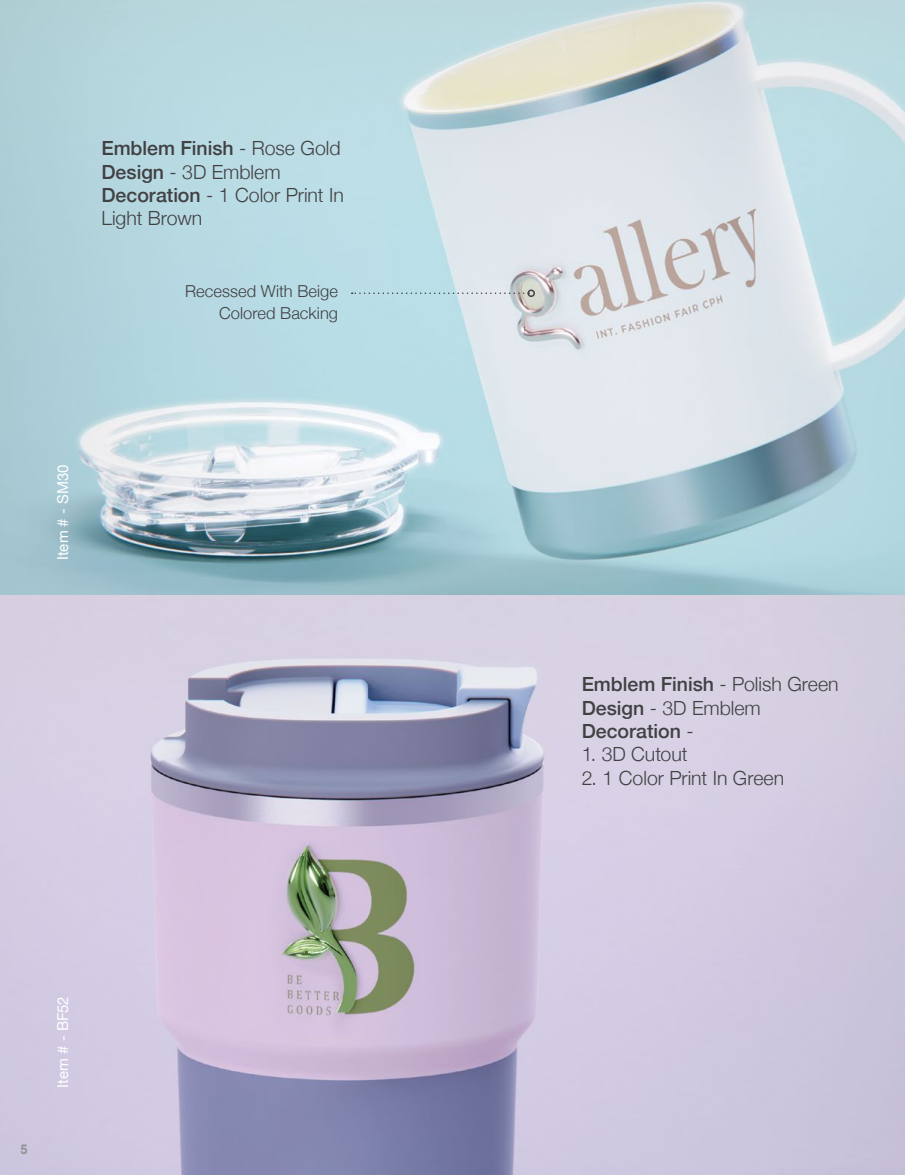
<style>
.page{position:relative;width:905px;height:1175px;background:#fff}
.page>*{position:absolute;margin:0;border:0;box-sizing:border-box;transform-origin:0 0}
.t1{font:300 19.5px/23.4px "Helvetica Neue";color:#414042}
.t2{font:500 19.5px/23.4px "Helvetica Neue";color:#414042}
.t3{font:300 16.5px/22.5px "Helvetica Neue";letter-spacing:.005em;color:#414042;text-align:right}
.t4{font:15px "Helvetica Neue";letter-spacing:.005em;color:#fff}
.t5{font:700 13.5px "Arial";color:#939598}
.s1{font-weight:500}
.s2{font-weight:300}
</style>
<div class="page">
<img style="left:0;top:0;width:904px;height:1174px">
<svg style="left:351px;top:292px;width:176px;height:2px"></svg>
<div style="left:527px;top:289px;width:8px;height:8px;border:2px solid #414042;border-radius:50%"></div>
<p class="t1" style="left:101px;top:135px;width:244px"><span class="s1">Emblem Finish</span> - Rose Gold<br><span class="s1">Design</span> - 3D Emblem<br><span class="s1">Decoration</span> - 1 Color Print In<br>Light Brown</p>
<p class="t3" style="left:185px;top:279px;width:155px">Recessed With Beige<br>Colored Backing</p>
<p class="t4" style="left:52px;top:560px;width:98px;rotate:-90deg">Item # - SM30</p>
<p class="t5" style="left:20px;top:1140px;width:9px">5</p>
<p class="t4" style="left:52px;top:1087px;width:93px;rotate:-90deg">Item # - BF52</p>
<p class="t2" style="left:581px;top:671px;width:258px">Emblem Finish <span class="s2">- Polish Green<br></span>Design <span class="s2">- 3D Emblem<br></span>Decoration <span class="s2">-</span></p>
<p class="t1" style="left:581px;top:741px;width:107px">1. 3D Cutout</p>
<p class="t1" style="left:581px;top:764px;width:204px">2. 1 Color Print In Green</p>
</div>
